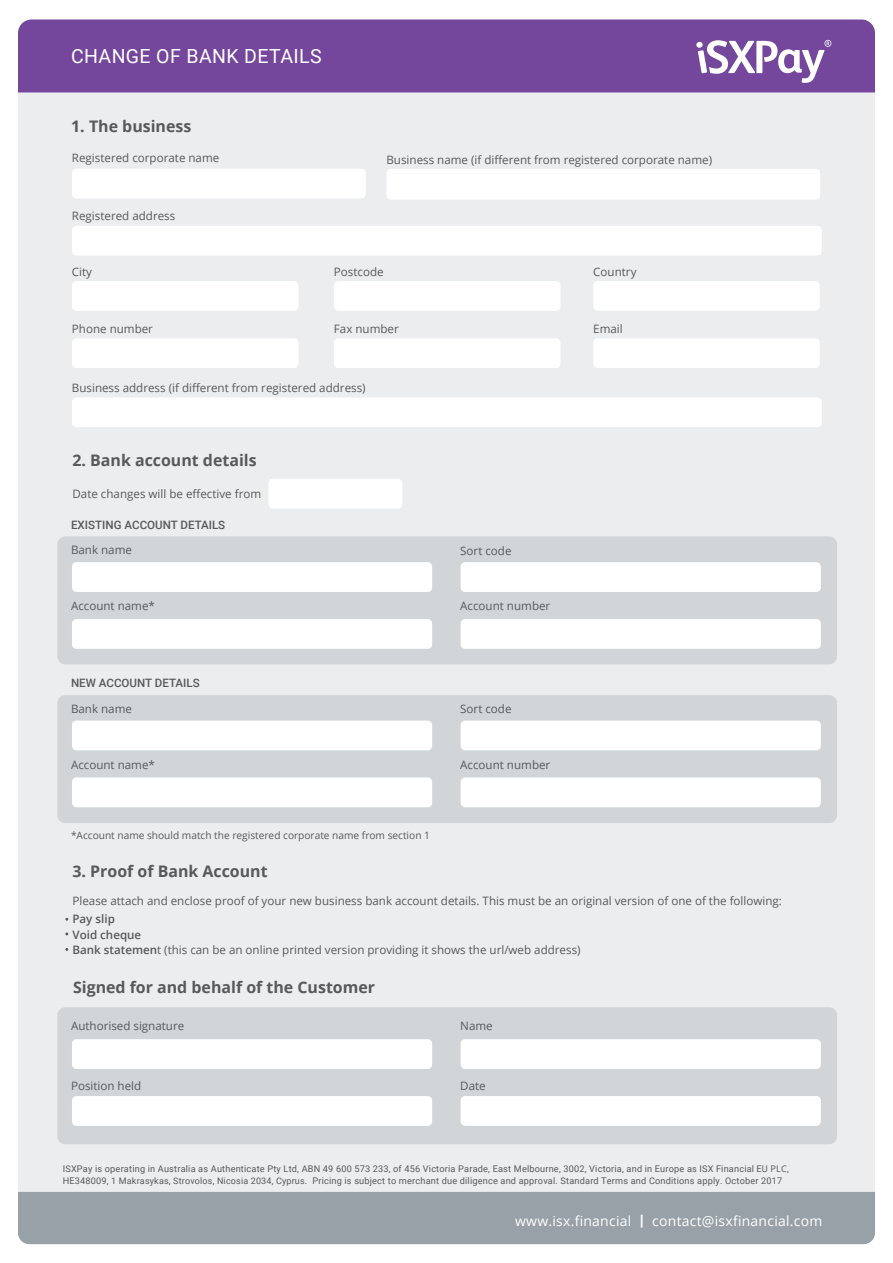
<style>
.page{position:relative;width:893px;height:1263px;background:#fff}
.page>*{position:absolute;margin:0;border:0;box-sizing:border-box;transform-origin:0 0}
.t1{font:19.5px "Roboto";letter-spacing:.02em;color:#fff}
.t2{font:700 15.9px "Open Sans";color:#58595b}
.t3{font:13.95px "Open Sans";letter-spacing:.02em;color:#fff}
.t4{font:11.55px/15.3px "Open Sans";color:#58595b}
.t5{font:500 11.55px "Roboto";color:#58595b}
.t6{font:10.2px "Open Sans";color:#58595b}
.t7{font:9.15px/11.4px "Roboto";letter-spacing:.02em;color:#58595b}
.s1{font-weight:600}
.s2{font-style:inherit}
.s3{font-family:"Open Sans"}
.s4{font-size:9px}
.s5{font-family:"Fira Sans";font-weight:500}
</style>
<div class="page">
<div style="left:18px;top:93px;width:857px;height:1099px;background:#ebedef"></div>
<div style="left:18px;top:20px;width:857px;height:73px;background:#74469c"></div>
<div style="left:696px;top:42px;width:7px;height:6px;background:#fff;border-radius:3px"></div>
<svg style="left:698px;top:40px;width:133px;height:43px"></svg>
<div style="left:57px;top:536px;width:780px;height:128px;background:#d1d5d7;border-radius:8px"></div>
<div style="left:57px;top:695px;width:780px;height:128px;background:#d1d5d7;border-radius:8px"></div>
<div style="left:57px;top:1007px;width:780px;height:137px;background:#d1d5d7;border-radius:8px"></div>
<svg style="left:386px;top:169px;width:434px;height:31px"></svg>
<svg style="left:72px;top:169px;width:294px;height:29px"></svg>
<svg style="left:72px;top:226px;width:750px;height:29px"></svg>
<svg style="left:72px;top:397px;width:750px;height:30px"></svg>
<svg style="left:593px;top:281px;width:227px;height:30px"></svg>
<svg style="left:334px;top:281px;width:226px;height:30px"></svg>
<svg style="left:72px;top:281px;width:226px;height:30px"></svg>
<svg style="left:593px;top:338px;width:227px;height:30px"></svg>
<svg style="left:334px;top:338px;width:226px;height:30px"></svg>
<svg style="left:72px;top:338px;width:226px;height:30px"></svg>
<div style="left:72px;top:562px;width:360px;height:30px;background:#fff"></div>
<div style="left:72px;top:619px;width:360px;height:30px;background:#fff"></div>
<div style="left:461px;top:562px;width:360px;height:30px;background:#fff"></div>
<div style="left:461px;top:619px;width:360px;height:30px;background:#fff"></div>
<div style="left:72px;top:721px;width:360px;height:29px;background:#fff"></div>
<div style="left:72px;top:777px;width:360px;height:30px;background:#fff"></div>
<div style="left:461px;top:721px;width:360px;height:29px;background:#fff"></div>
<div style="left:461px;top:777px;width:360px;height:30px;background:#fff"></div>
<div style="left:72px;top:1039px;width:360px;height:30px;background:#fff"></div>
<div style="left:72px;top:1096px;width:360px;height:30px;background:#fff"></div>
<div style="left:461px;top:1039px;width:360px;height:30px;background:#fff"></div>
<div style="left:461px;top:1096px;width:360px;height:30px;background:#fff"></div>
<svg style="left:269px;top:479px;width:133px;height:30px"></svg>
<div style="left:18px;top:1192px;width:857px;height:52px;background:#98a1a7"></div>
<h1 class="t1" style="left:71px;top:42px;width:252px">CHANGE OF BANK DETAILS</h1>
<h2 class="t2" style="left:71px;top:115px;width:122px">1. The business</h2>
<p class="t4" style="left:72px;top:150px;width:149px">Registered corporate name</p>
<p class="t4" style="left:72px;top:208px;width:105px">Registered address</p>
<p class="t4" style="left:386px;top:151px;width:327px">Business name (if different from registered corporate name)</p>
<p class="t4" style="left:72px;top:264px;width:22px">City</p>
<p class="t4" style="left:334px;top:264px;width:51px">Postcode</p>
<p class="t4" style="left:593px;top:264px;width:45px">Country</p>
<p class="t4" style="left:72px;top:321px;width:83px">Phone number</p>
<p class="t4" style="left:334px;top:321px;width:66px">Fax number</p>
<p class="t4" style="left:593px;top:321px;width:31px">Email</p>
<p class="t4" style="left:72px;top:379px;width:295px">Business address (if different from registered address)</p>
<h2 class="t2" style="left:72px;top:449px;width:186px">2. Bank account details</h2>
<p class="t4" style="left:72px;top:486px;width:190px">Date changes will be effective from</p>
<p class="t5" style="left:71px;top:517px;width:156px">EXISTING ACCOUNT DETAILS</p>
<p class="t4" style="left:71px;top:542px;width:63px">Bank name</p>
<p class="t4" style="left:71px;top:598px;width:85px">Account name*</p>
<p class="t5" style="left:71px;top:674px;width:130px">NEW ACCOUNT DETAILS</p>
<p class="t4" style="left:71px;top:701px;width:63px">Bank name</p>
<p class="t4" style="left:71px;top:757px;width:85px">Account name*</p>
<p class="t4" style="left:460px;top:542px;width:53px">Sort code</p>
<p class="t4" style="left:460px;top:598px;width:92px">Account number</p>
<p class="t4" style="left:460px;top:701px;width:53px">Sort code</p>
<p class="t4" style="left:460px;top:757px;width:92px">Account number</p>
<p class="t6" style="left:71px;top:829px;width:360px">*Account name should match the registered corporate name from section 1</p>
<h2 class="t2" style="left:72px;top:860px;width:197px">3. Proof of Bank Account</h2>
<p class="t4" style="left:72px;top:893px;width:711px">Please attach and enclose proof of your new business bank account details. This must be an original version of one of the following:</p>
<p class="t4" style="left:72px;top:911px;width:510px"><span class="s1">Pay slip<br>Void cheque<br>Bank statemen</span>t (this can be an online printed version providing it shows the url/web address)</p>
<h2 class="t2" style="left:73px;top:976px;width:304px">Signed for and behalf of the Customer</h2>
<p class="t4" style="left:71px;top:1018px;width:115px">Authorised signature</p>
<p class="t4" style="left:460px;top:1018px;width:34px">Name</p>
<p class="t4" style="left:71px;top:1077px;width:72px">Position held</p>
<p class="t4" style="left:460px;top:1077px;width:27px">Date</p>
<p class="t7" style="left:63px;top:1163px;width:728px">ISXPay is operating in Australia as Authenticate Pty Ltd, ABN 49 600 573 233, of 456 Victoria Parade, East Melbourne, 3002, Victoria, and in Europe as <span class="s2">ISX Financial EU</span> <span class="s3">PLC</span>,<br>HE348009, <span class="s4">1 Makrasykas, Strovolos, Nicosia 2034, Cyprus</span>. Pricing is subject to merchant due diligence and approval. Standard Terms and Conditions apply. October 2017</p>
<p class="t3" style="left:515px;top:1212px;width:309px">www.isx.financial <span class="s5">|</span> contact@isxfinancial.com</p>
</div>
